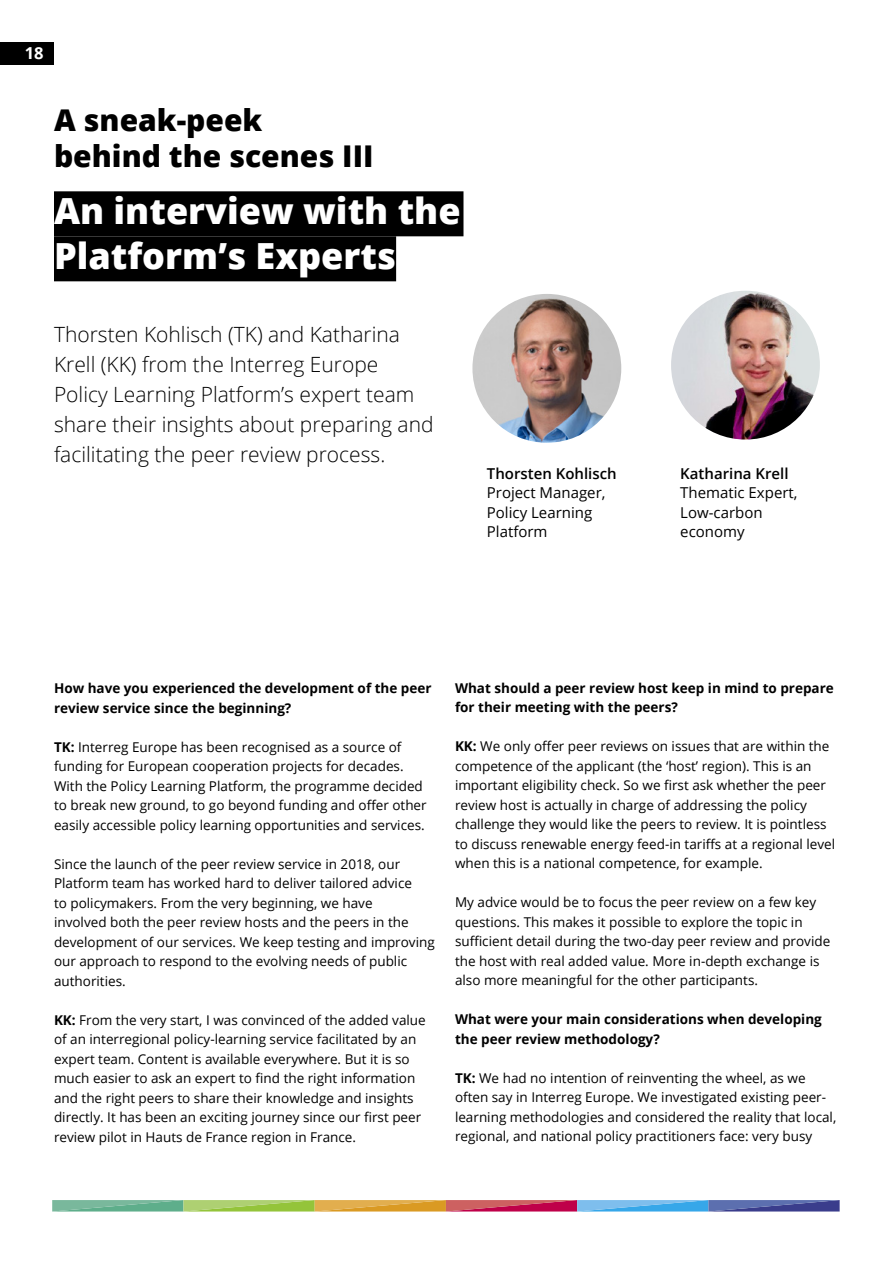
<style>
.page{position:relative;width:893px;height:1263px;background:#fff}
.page>*{position:absolute;margin:0;border:0;box-sizing:border-box;transform-origin:0 0}
.t1{font:800 36px/45px "Open Sans";color:#fff}
.t2{font:800 30px/36px "Open Sans";color:#000}
.t3{font:300 21px/30px "Open Sans";color:#000}
.t4{font:700 16.5px "Open Sans";color:#fff}
.t5{font:15px/19.5px "Open Sans";color:#000}
.t6{font:600 15px "Open Sans";color:#000}
.t7{font:13.5px/19.5px "Open Sans";color:#000}
.t8{font:700 13.5px/19.5px "Open Sans";color:#000}
.s1{font-weight:700}
</style>
<div class="page">
<div style="left:0;top:42px;width:54px;height:23px;background:#000"></div>
<svg style="left:52px;top:1200px;width:788px;height:11px;background:#919283"></svg>
<img style="left:472px;top:294px;width:149px;height:149px;border-radius:74px">
<img style="left:671px;top:291px;width:149px;height:149px;border-radius:74px">
<div style="left:54px;top:191px;width:409px;height:45px;background:#000"></div>
<div style="left:54px;top:236px;width:342px;height:45px;background:#000"></div>
<p class="t4" style="left:25px;top:42px;width:20px">18</p>
<h2 class="t2" style="left:54px;top:100px;width:321px">A sneak-peek behind the scenes III</h2>
<h1 class="t1" style="left:54px;top:187px;width:408px">An interview with the<br>Platform’s Experts</h1>
<h3 class="t3" style="left:54px;top:319px;width:381px">Thorsten Kohlisch (TK) and Katharina Krell (KK) from the Interreg Europe Policy Learning Platform’s expert team share their insights about preparing and facilitating the peer review process.</h3>
<p class="t6" style="left:487px;top:463px;width:131px">Thorsten Kohlisch</p>
<p class="t5" style="left:487px;top:482px;width:120px">Project Manager,<br>Policy Learning<br>Platform</p>
<p class="t6" style="left:680px;top:463px;width:110px">Katharina Krell</p>
<p class="t5" style="left:680px;top:482px;width:119px">Thematic Expert,<br>Low-carbon economy</p>
<p class="t8" style="left:54px;top:678px;width:379px">How have you experienced the development of the peer review service since the beginning?</p>
<p class="t7" style="left:54px;top:737px;width:374px"><span class="s1">TK:</span> Interreg Europe has been recognised as a source of funding for European cooperation projects for decades.<br>With the Policy Learning Platform, the programme decided to break new ground, to go beyond funding and offer other easily accessible policy learning opportunities and services.</p>
<p class="t7" style="left:54px;top:853px;width:382px">Since the launch of the peer review service in 2018, our Platform team has worked hard to deliver tailored advice<br>to policymakers. From the very beginning, we have<br>involved both the peer review hosts and the peers in the development of our services. We keep testing and improving our approach to respond to the evolving needs of public authorities.</p>
<p class="t7" style="left:54px;top:1009px;width:373px"><span class="s1">KK:</span> From the very start, I was convinced of the added value of an interregional policy-learning service facilitated by an expert team. Content is available everywhere. But it is so much easier to ask an expert to find the right information and the right peers to share their knowledge and insights directly. It has been an exciting journey since our first peer review pilot in Hauts de France region in France.</p>
<p class="t8" style="left:455px;top:678px;width:380px">What should a peer review host keep in mind to prepare for their meeting with the peers?</p>
<p class="t7" style="left:455px;top:736px;width:382px"><span class="s1">KK:</span> We only offer peer reviews on issues that are within the competence of the applicant (the ‘host’ region). This is an important eligibility check. So we first ask whether the peer review host is actually in charge of addressing the policy challenge they would like the peers to review. It is pointless to discuss renewable energy feed-in tariffs at a regional level when this is a national competence, for example.</p>
<p class="t7" style="left:455px;top:892px;width:377px">My advice would be to focus the peer review on a few key questions. This makes it possible to explore the topic in sufficient detail during the two-day peer review and provide the host with real added value. More in-depth exchange is also more meaningful for the other participants.</p>
<p class="t8" style="left:455px;top:1009px;width:368px">What were your main considerations when developing the peer review methodology?</p>
<p class="t7" style="left:455px;top:1068px;width:383px"><span class="s1">TK:</span> We had no intention of reinventing the wheel, as we often say in Interreg Europe. We investigated existing peer&shy;learning methodologies and considered the reality that local, regional, and national policy practitioners face: very busy</p>
</div>
